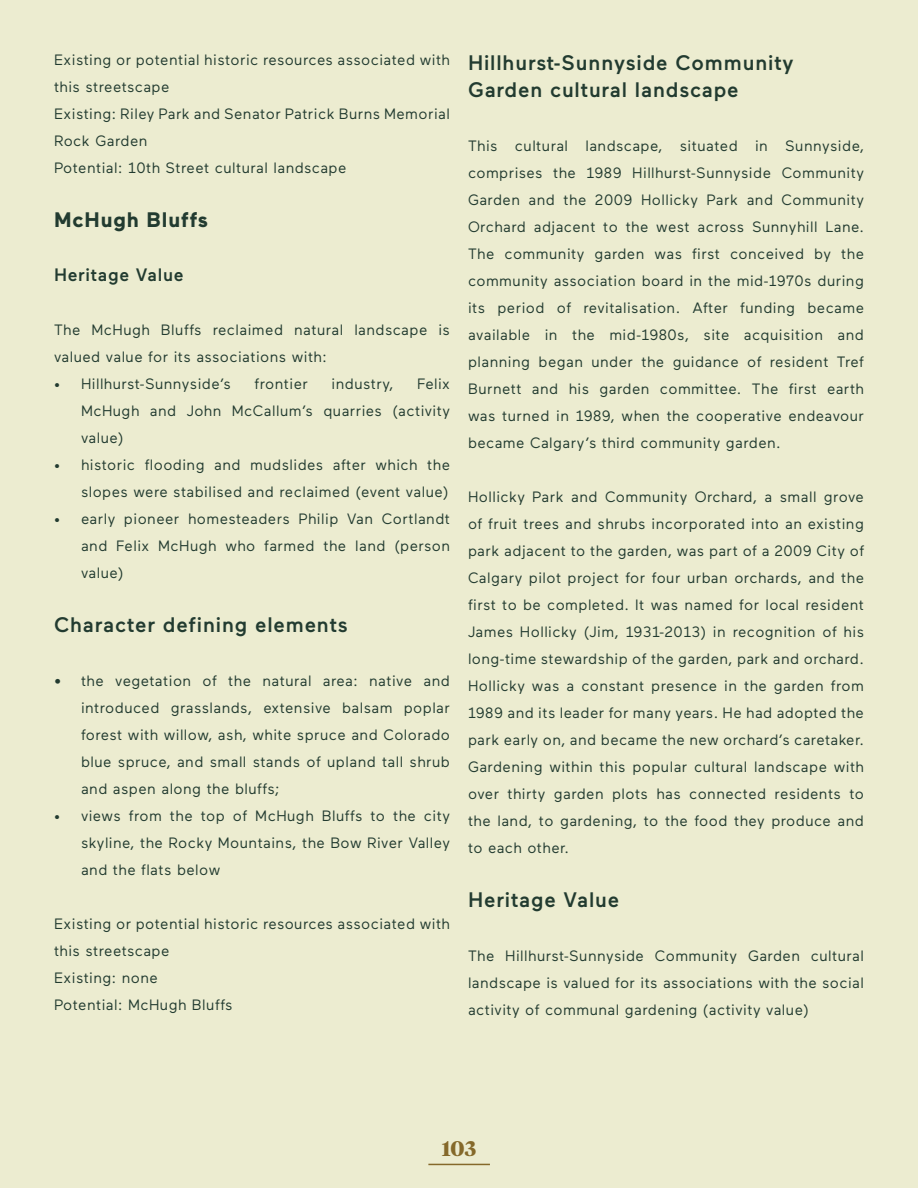
<style>
.page{position:relative;width:918px;height:1188px;background:#ececd0}
.page>*{position:absolute;margin:0;border:0;box-sizing:border-box;transform-origin:0 0}
.t1{font:500 21px/27px "Maax";letter-spacing:.04em;color:#223b30}
.t2{font:700 21px "Maax";letter-spacing:.04em;color:#223b30}
.t3{font:700 21px "Tiempos Headline";color:#85692a}
.t4{font:500 18px "Maax";letter-spacing:.04em;color:#223b30}
.t5{font:15px/27px "Maax";letter-spacing:.03em;color:#223b30;text-align:justify}
.s1{font-size:18px}
</style>
<div class="page">
<hr style="left:428px;top:1164px;width:62px;height:1px;background:#85692a">
<p class="t5" style="left:54px;top:46px;width:397px">Existing or potential historic resources associated with this streetscape</p>
<p class="t5" style="left:54px;top:100px;width:398px">Existing: Riley Park and Senator Patrick Burns Memorial<br>Rock Garden</p>
<p class="t5" style="left:54px;top:154px;width:294px">Potential: 10th Street cultural landscape</p>
<p class="t2" style="left:54px;top:206px;width:156px">McHugh Bluffs</p>
<p class="t4" style="left:54px;top:263px;width:131px">Heritage Value</p>
<p class="t5" style="left:54px;top:316px;width:397px">The McHugh Bluffs reclaimed natural landscape is valued value for its associations with:</p>
<p class="t5" style="left:54px;top:370px;width:178px">• Hillhurst-Sunnyside’s</p>
<p class="t5" style="left:255px;top:370px;width:55px">frontier</p>
<p class="t5" style="left:332px;top:370px;width:63px">industry,</p>
<p class="t5" style="left:81px;top:370px;width:371px;text-indent:336px">Felix McHugh and John McCallum’s quarries (activity value)</p>
<p class="t5" style="left:54px;top:451px;width:398px;text-align:right">• historic flooding and mudslides after which the slopes were stabilised and reclaimed (event value)</p>
<p class="t5" style="left:81px;top:505px;width:371px;text-indent:-27px">• early pioneer homesteaders Philip Van Cortlandt and Felix McHugh who farmed the land (person value)</p>
<p class="t1" style="left:54px;top:610px;width:295px">Character defining elements</p>
<p class="t5" style="left:81px;top:667px;width:371px;text-indent:-27px"><span class="s1">•</span> the vegetation of the natural area: native and introduced grasslands, extensive balsam poplar forest with willow, ash, white spruce and Colorado blue spruce, and small stands of upland tall shrub and aspen along the bluffs;</p>
<p class="t5" style="left:81px;top:802px;width:371px;text-indent:-27px">• views from the top of McHugh Bluffs to the city skyline, the Rocky Mountains, the Bow River Valley and the flats below</p>
<p class="t5" style="left:54px;top:910px;width:397px">Existing or potential historic resources associated with this streetscape</p>
<p class="t5" style="left:54px;top:964px;width:105px">Existing: none</p>
<p class="t5" style="left:54px;top:991px;width:180px">Potential: McHugh Bluffs</p>
<p class="t1" style="left:468px;top:48px;width:327px">Hillhurst-Sunnyside Community<br>Garden cultural landscape</p>
<p class="t5" style="left:468px;top:131px;width:398px">This cultural landscape, situated in Sunnyside, comprises the 1989 Hillhurst-Sunnyside Community Garden and the 2009 Hollicky Park and Community Orchard adjacent to the west across Sunnyhill Lane.<br>The community garden was first conceived by the community association board in the mid-1970s during its period of revitalisation. After funding became available in the mid-1980s, site acquisition and planning began under the guidance of resident Tref Burnett and his garden committee. The first earth was turned in 1989, when the cooperative endeavour became Calgary’s third community garden.</p>
<p class="t5" style="left:468px;top:482px;width:398px">Hollicky Park and Community Orchard, a small grove of fruit trees and shrubs incorporated into an existing park adjacent to the garden, was part of a 2009 City of Calgary pilot project for four urban orchards, and the first to be completed. It was named for local resident James Hollicky (Jim, 1931-2013) in recognition of his long-time stewardship of the garden, park and orchard.<br>Hollicky was a constant presence in the garden from 1989 and its leader for many years. He had adopted the park early on, and became the new orchard’s caretaker.<br>Gardening within this popular cultural landscape with over thirty garden plots has connected residents to the land, to gardening, to the food they produce and to each other.</p>
<p class="t1" style="left:468px;top:885px;width:153px">Heritage Value</p>
<p class="t5" style="left:468px;top:941px;width:398px">The Hillhurst-Sunnyside Community Garden cultural landscape is valued for its associations with the social activity of communal gardening (activity value)</p>
<h1 class="t3" style="left:442px;top:1134px;width:36px">103</h1>
</div>
